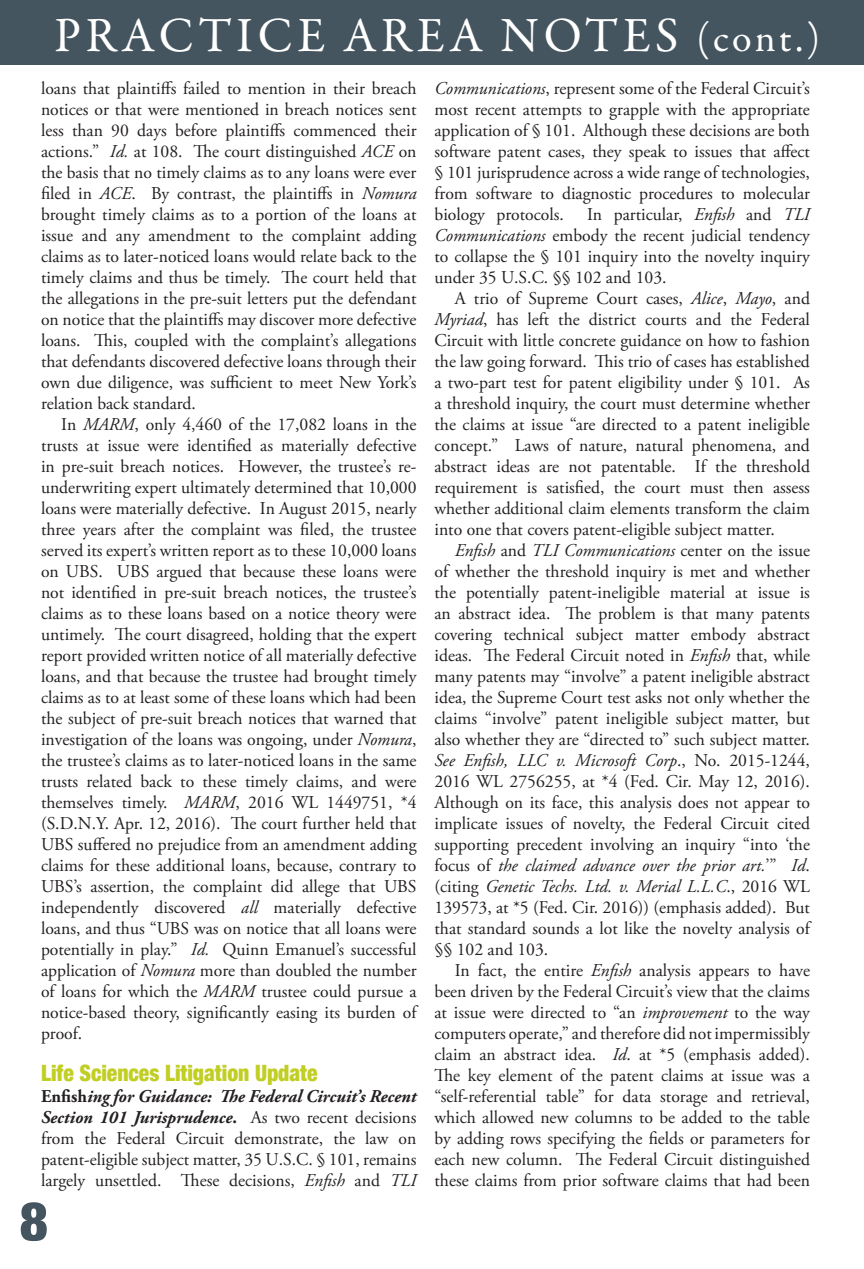
<style>
.page{position:relative;width:864px;height:1269px;background:#fff}
.page>*{position:absolute;margin:0;border:0;box-sizing:border-box;transform-origin:0 0}
.t1{font:900 condensed 54px "Helvetica Neue";color:#45555f}
.t2{font:49.5px "Garamond Premr Pro";letter-spacing:.09em;color:#fff}
.QE_-_Main_Article_St{font:900 condensed 22.5px "Helvetica Neue";color:#c1ce23;scale:.96 1}
.QE_-_Main_Article_St-2{font:18px/21px "Adobe Garamond Pro";color:#231f20;text-align:justify}
.s1{font-size:40.5px}
.s2{font-style:italic}
.s3{font-weight:700}
.s4{font-weight:700;font-style:italic}
</style>
<div class="page">
<div style="left:0;top:0;width:864px;height:64px;background:#45555f"></div>
<p class="t2" style="left:54px;top:5px;width:768px">PRACTICE AREA NOTES <span class="s1">(cont.)</span></p>
<p class="QE_-_Main_Article_St-2" style="left:41px;top:78px;width:377px">loans that plaintiffs failed to mention in their breach notices or that were mentioned in breach notices sent less than 90 days before plaintiffs commenced their actions.” <span class="s2">Id.</span> at 108. The court distinguished <span class="s2">ACE</span> on the basis that no timely claims as to any loans were ever filed in <span class="s2">ACE</span>. By contrast, the plaintiffs in <span class="s2">Nomura </span>brought timely claims as to a portion of the loans at issue and any amendment to the complaint adding claims as to later-noticed loans would relate back to the timely claims and thus be timely. The court held that the allegations in the pre-suit letters put the defendant on notice that the plaintiffs may discover more defective loans. This, coupled with the complaint’s allegations that defendants discovered defective loans through their own due diligence, was sufficient to meet New York’s relation back standard.</p>
<p class="QE_-_Main_Article_St-2" style="left:41px;top:414px;width:377px;text-indent:20px">In <span class="s2">MARM</span>, only 4,460 of the 17,082 loans in the trusts at issue were identified as materially defective in pre-suit breach notices. However, the trustee’s re&shy;underwriting expert ultimately determined that 10,000 loans were materially defective. In August 2015, nearly three years after the complaint was filed, the trustee served its expert’s written report as to these 10,000 loans on UBS. UBS argued that because these loans were not identified in pre-suit breach notices, the trustee’s claims as to these loans based on a notice theory were untimely. The court disagreed, holding that the expert report provided written notice of all materially defective loans, and that because the trustee had brought timely claims as to at least some of these loans which had been the subject of pre-suit breach notices that warned that investigation of the loans was ongoing, under <span class="s2">Nomura</span>, the trustee’s claims as to later-noticed loans in the same trusts related back to these timely claims, and were themselves timely. <span class="s2">MARM</span>, 2016 WL 1449751, *4 (S.D.N.Y. Apr. 12, 2016). The court further held that UBS suffered no prejudice from an amendment adding claims for these additional loans, because, contrary to UBS’s assertion, the complaint did allege that UBS independently discovered <span class="s2">all</span> materially defective loans, and thus “UBS was on notice that all loans were potentially in play.” <span class="s2">Id.</span> Quinn Emanuel’s successful application of <span class="s2">Nomura</span> more than doubled the number of loans for which the <span class="s2">MARM</span> trustee could pursue a notice-based theory, significantly easing its burden of proof.</p>
<p class="QE_-_Main_Article_St" style="left:41px;top:1059px;width:289px">Life Sciences Litigation Update</p>
<p class="QE_-_Main_Article_St-2" style="left:41px;top:1086px;width:377px"><span class="s3">Enfish</span><span class="s4">ing for Guidance: The Federal Circuit’s Recent Section 101 Jurisprudence</span><span class="s3">.</span> As two recent decisions from the Federal Circuit demonstrate, the law on patent-eligible subject matter, 35 U.S.C. § 101, remains largely unsettled. These decisions, <span class="s2">Enfish</span> and <span class="s2">TLI</span></p>
<p class="t1" style="left:20px;top:1188px;width:30px">8</p>
<p class="QE_-_Main_Article_St-2" style="left:435px;top:78px;width:377px"><span class="s2">Communications</span>, represent some of the Federal Circuit’s most recent attempts to grapple with the appropriate application of § 101. Although these decisions are both software patent cases, they speak to issues that affect § 101 jurisprudence across a wide range of technologies, from software to diagnostic procedures to molecular biology protocols.</p>
<p class="QE_-_Main_Article_St-2" style="left:435px;top:204px;width:377px;text-indent:153px">In particular, <span class="s2">Enfish</span> and <span class="s2">TLI Communications</span> embody the recent judicial tendency to collapse the § 101 inquiry into the novelty inquiry under 35 U.S.C. §§ 102 and 103.</p>
<p class="QE_-_Main_Article_St-2" style="left:435px;top:288px;width:377px;text-indent:20px">A trio of Supreme Court cases, <span class="s2">Alice</span>, <span class="s2">Mayo</span>, and <span class="s2">Myriad</span>, has left the district courts and the Federal Circuit with little concrete guidance on how to fashion the law going forward. This trio of cases has established a two-part test for patent eligibility under § 101. As a threshold inquiry, the court must determine whether the claims at issue “are directed to a patent ineligible concept.” Laws of nature, natural phenomena, and abstract ideas are not patentable. If the threshold requirement is satisfied, the court must then assess whether additional claim elements transform the claim into one that covers patent-eligible subject matter.</p>
<p class="QE_-_Main_Article_St-2" style="left:435px;top:540px;width:377px;text-indent:20px"><span class="s2">Enfish</span> and <span class="s2">TLI Communications</span> center on the issue of whether the threshold inquiry is met and whether the potentially patent-ineligible material at issue is an abstract idea. The problem is that many patents covering technical subject matter embody abstract ideas. The Federal Circuit noted in <span class="s2">Enfish</span> that, while many patents may “involve” a patent ineligible abstract idea, the Supreme Court test asks not only whether the claims “involve” patent ineligible subject matter, but also whether they are “directed to” such subject matter.<br><span class="s2">See Enfish, LLC v. Microsoft Corp</span>., No. 2015-1244, 2016 WL 2756255, at *4 (Fed. Cir. May 12, 2016).<br>Although on its face, this analysis does not appear to implicate issues of novelty, the Federal Circuit cited supporting precedent involving an inquiry “into ‘the focus of <span class="s2">the claimed advance over the prior art.</span>’” <span class="s2">Id</span>. (citing <span class="s2">Genetic Techs. Ltd. v. Merial L.L.C</span>., 2016 WL 139573, at *5 (Fed. Cir. 2016)) (emphasis added). But that standard sounds a lot like the novelty analysis of §§ 102 and 103.</p>
<p class="QE_-_Main_Article_St-2" style="left:435px;top:960px;width:377px;text-indent:20px">In fact, the entire <span class="s2">Enfish</span> analysis appears to have been driven by the Federal Circuit’s view that the claims at issue were directed to “an <span class="s2">improvement</span> to the way computers operate,” and therefore did not impermissibly claim an abstract idea. <span class="s2">Id</span>. at *5 (emphasis added).<br>The key element of the patent claims at issue was a “self-referential table” for data storage and retrieval, which allowed new columns to be added to the table by adding rows specifying the fields or parameters for each new column. The Federal Circuit distinguished these claims from prior software claims that had been</p>
</div>
